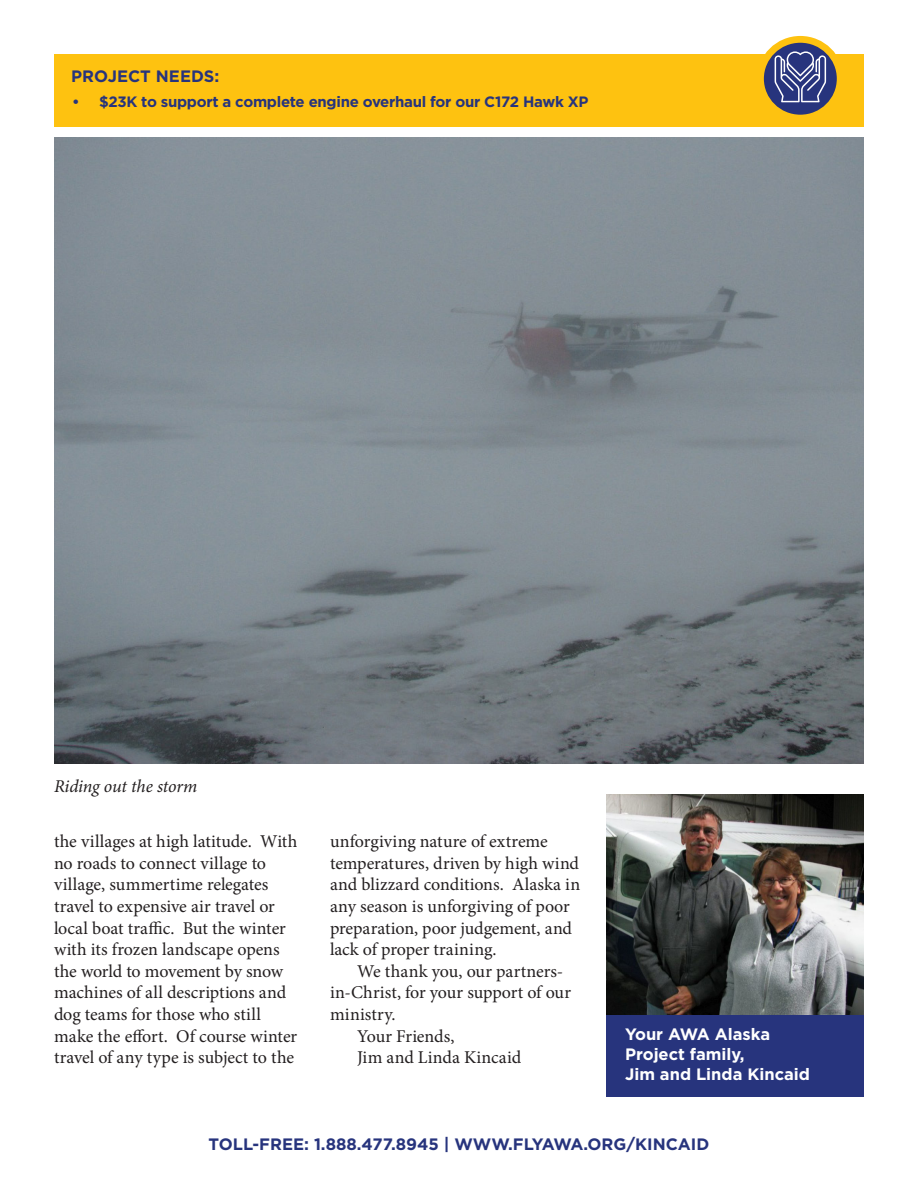
<style>
.page{position:relative;width:918px;height:1188px;background:#fff}
.page>*{position:absolute;margin:0;border:0;box-sizing:border-box;transform-origin:0 0}
.t1{font:18px/21.6px "Minion Pro";color:#231f20}
.t2{font:italic 18px "Minion Pro";letter-spacing:-.01em;color:#231f20}
.t3{font:700 16.5px "Gotham";color:#27347d}
.t4{font:700 16.5px/19.8px "Gotham";color:#fff}
.t5{font:700 15px "Gotham";letter-spacing:-.02em;color:#27347d}
</style>
<div class="page">
<img style="left:54px;top:137px;width:810px;height:627px">
<div style="left:606px;top:1015px;width:258px;height:82px;background:#27347d"></div>
<img style="left:606px;top:794px;width:258px;height:221px">
<div style="left:54px;top:54px;width:810px;height:72px;background:#fec210"></div>
<svg style="left:760px;top:39px;width:80px;height:79px;background:#595666"></svg>
<div style="left:757px;top:36px;width:87px;height:85px;border:7px solid #fec210;border-radius:50%"></div>
<svg style="left:775px;top:51px;width:51px;height:51px;background:#5b659c"></svg>
<p class="t3" style="left:71px;top:66px;width:149px">PROJECT NEEDS:</p>
<p class="t5" style="left:72px;top:92px;width:518px">• $23K to support a complete engine overhaul for our C172 Hawk XP</p>
<p class="t2" style="left:54px;top:774px;width:145px">Riding out the storm</p>
<p class="t1" style="left:54px;top:831px;width:245px">the villages at high latitude. With no roads to connect village to village, summertime relegates travel to expensive air travel or local boat traffic. But the winter with its frozen landscape opens the world to movement by snow machines of all descriptions and dog teams for those who still make the effort. Of course winter travel of any type is subject to the</p>
<p class="t1" style="left:330px;top:831px;width:252px">unforgiving nature of extreme temperatures, driven by high wind and blizzard conditions. Alaska in any season is unforgiving of poor preparation, poor judgement, and lack of proper training.</p>
<p class="t1" style="left:330px;top:960px;width:243px;text-indent:27px">We thank you, our partners&shy;in-Christ, for your support of our ministry.</p>
<p class="t1" style="left:357px;top:1025px;width:99px">Your Friends,</p>
<p class="t1" style="left:357px;top:1047px;width:166px">Jim and Linda Kincaid</p>
<p class="t4" style="left:625px;top:1024px;width:147px">Your AWA Alaska<br>Project family,</p>
<p class="t4" style="left:625px;top:1064px;width:186px">Jim and Linda Kincaid</p>
<p class="t3" style="left:209px;top:1133px;width:502px">TOLL-FREE: 1.888.477.8945 | WWW.FLYAWA.ORG/KINCAID</p>
</div>
